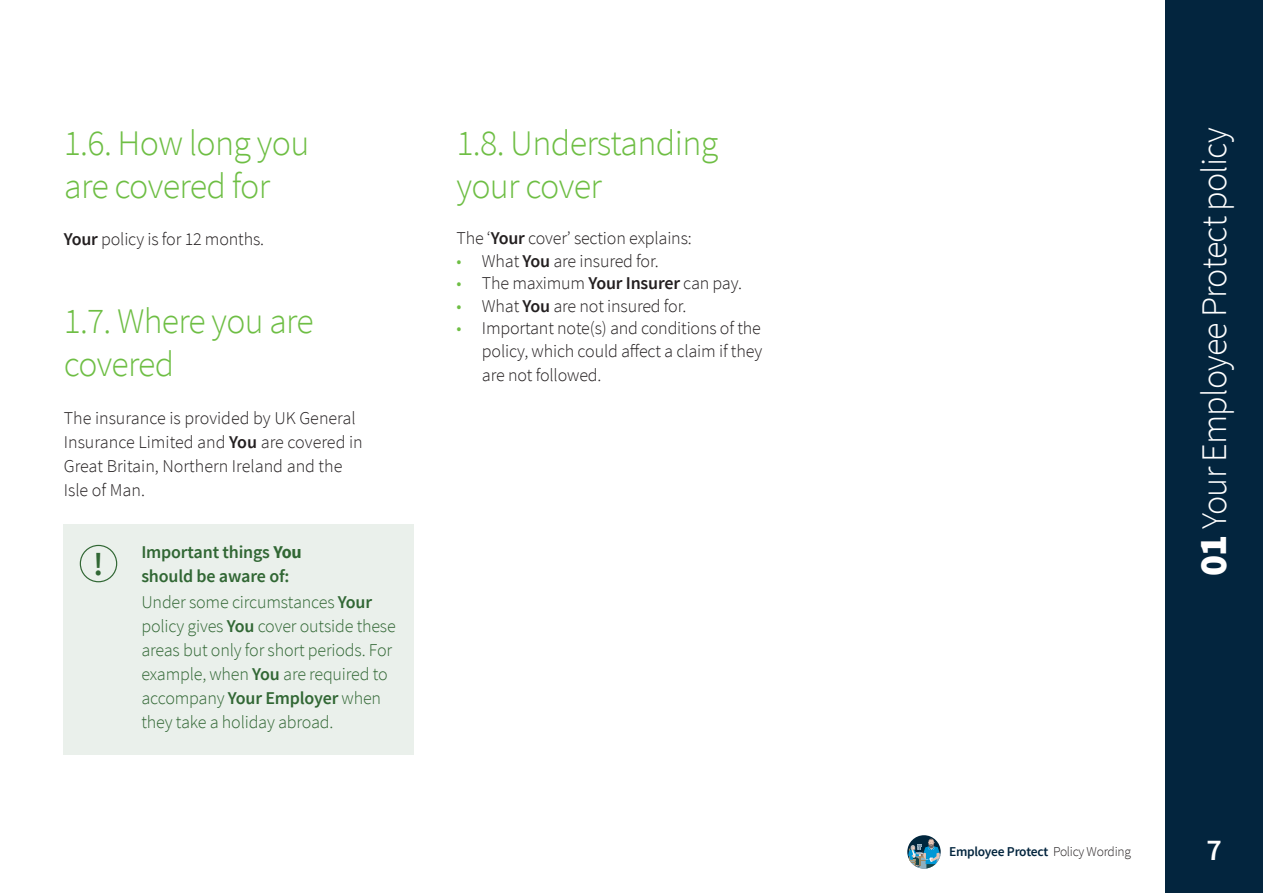
<style>
.page{position:relative;width:1263px;height:893px;background:#fff}
.page>*{position:absolute;margin:0;border:0;box-sizing:border-box;transform-origin:0 0}
.t1{font:300 36px/43.2px "Source Sans Pro";letter-spacing:-.02em;color:#6ebe44}
.t2{font:300 36px "Source Sans Pro";letter-spacing:-.025em;color:#fff}
.t3{font:600 33px "Source Sans Pro";color:#316734}
.t4{font:600 30px "Source Sans Pro";color:#fff}
.t5{font:300 18px/24px "Source Sans Pro";letter-spacing:-.01em;color:#231f20}
.t6{font:300 18px/24px "Source Sans Pro";letter-spacing:-.01em;color:#316734}
.t7{font:600 18px/24px "Source Sans Pro";letter-spacing:-.01em;color:#316734}
.t8{font:600 13.5px "Source Sans Pro";letter-spacing:-.02em;color:#03253e}
.s1{font-weight:600}
.s2{font-weight:700}
.s3{color:#6ebe44}
.s4{font-weight:900;font-size:39px}
.s5{font-weight:300;color:#231f20}
</style>
<div class="page">
<div style="left:1165px;top:0;width:98px;height:893px;background:#03253e"></div>
<div style="left:64px;top:525px;width:350px;height:230px;background:#eaf0eb"></div>
<div style="left:80px;top:545px;width:37px;height:37px;border:1px solid #316734;border-radius:50%"></div>
<svg style="left:907px;top:835px;width:34px;height:34px"></svg>
<svg style="left:917px;top:867px;width:9px;height:2px"></svg>
<svg style="left:908px;top:839px;width:33px;height:28px"></svg>
<h1 class="t1" style="left:64px;top:121px;width:247px">1.6. How long you are covered for</h1>
<p class="t5" style="left:64px;top:227px;width:202px"><span class="s1">Your</span> policy is for 12 months.</p>
<h1 class="t1" style="left:64px;top:300px;width:251px">1.7. Where you are covered</h1>
<p class="t5" style="left:64px;top:407px;width:300px">The insurance is provided by UK General<br>Insurance Limited and <span class="s1">You</span> are covered in<br>Great Britain, Northern Ireland and the<br>Isle of Man.</p>
<h2 class="t3" style="left:93px;top:543px;width:12px">!</h2>
<p class="t7" style="left:141px;top:541px;width:162px">Important things <span class="s2">You </span>should be aware of:</p>
<p class="t6" style="left:141px;top:590px;width:256px">Under some circumstances <span class="s1">Your </span>policy gives <span class="s1">You</span> cover outside these areas but only for short periods. For example, when <span class="s1">You</span> are required to accompany <span class="s1">Your Employer</span> when they take a holiday abroad.</p>
<h1 class="t1" style="left:456px;top:121px;width:263px">1.8. Understanding your cover</h1>
<p class="t5" style="left:456px;top:226px;width:237px">The ‘<span class="s1">Your</span> cover’ section explains:</p>
<p class="t5" style="left:456px;top:249px;width:204px"><span class="s3">•</span> What <span class="s1">You</span> are insured for.</p>
<p class="t5" style="left:456px;top:271px;width:287px"><span class="s3">•</span> The maximum <span class="s1">Your Insurer</span> can pay.</p>
<p class="t5" style="left:456px;top:294px;width:232px"><span class="s3">•</span> What <span class="s1">You</span> are not insured for.</p>
<p class="t5" style="left:482px;top:317px;width:282px;line-height:23.2px;text-align:justify;text-indent:-26px"><span class="s3">•</span> Important note(s) and conditions of the policy, which could affect a claim if they are not followed.</p>
<h1 class="t2" style="left:1192px;top:576px;width:450px;rotate:-90deg"><span class="s4">01</span> Your Employee Protect policy</h1>
<p class="t8" style="left:949px;top:843px;width:183px">Employee Protect <span class="s5">Policy Wording</span></p>
<h3 class="t4" style="left:1206px;top:831px;width:17px">7</h3>
</div>
